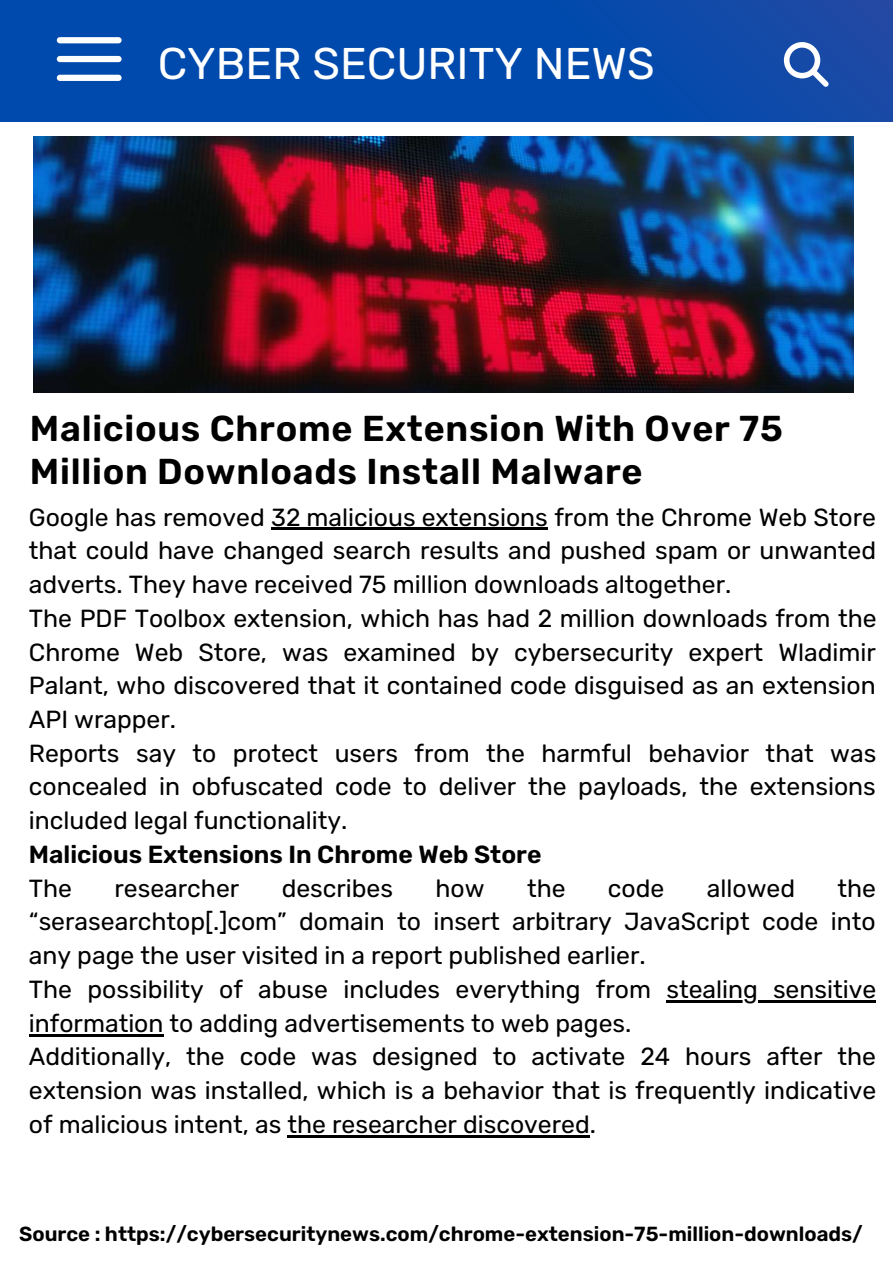
<style>
.page{position:relative;width:893px;height:1264px;background:#fff}
.page>*{position:absolute;margin:0;border:0;box-sizing:border-box;transform-origin:0 0}
.t1{font:44.4px "Rubik";color:#fff}
.t2{font:600 36px/42.8px "Rubik";letter-spacing:.02em;color:#000}
.t3{font:24.75px/33.8px "Rubik";color:#000}
.t4{font:600 24.75px "Rubik";color:#000}
.t5{font:600 20.4px "Rubik";color:#000}
</style>
<div class="page">
<img style="left:33px;top:136px;width:820px;height:257px">
<div style="left:0;top:0;width:892px;height:121px;background:linear-gradient(to right,#004baf,#114aa8)"></div>
<div style="left:57px;top:37px;width:65px;height:6px;background:#fff;border-radius:3px"></div>
<div style="left:57px;top:56px;width:65px;height:6px;background:#fff;border-radius:3px"></div>
<div style="left:57px;top:75px;width:65px;height:6px;background:#fff;border-radius:3px"></div>
<svg style="left:783px;top:42px;width:45px;height:45px"></svg>
<hr style="left:271px;top:528px;width:277px;height:2px;background:#000">
<hr style="left:666px;top:1000px;width:210px;height:2px;background:#000">
<hr style="left:29px;top:1033px;width:134px;height:3px;background:#000">
<hr style="left:287px;top:1135px;width:302px;height:2px;background:#000">
<h1 class="t1" style="left:158px;top:37px;width:498px">CYBER SECURITY NEWS</h1>
<h2 class="t2" style="left:30px;top:407px;width:754px">Malicious Chrome Extension With Over 75<br>Million Downloads Install Malware</h2>
<p class="t3" style="left:29px;top:500px;width:849px">Google has removed 32 malicious extensions from the Chrome Web Store that could have changed search results and pushed spam or unwanted adverts. They have received 75 million downloads altogether.<br>The PDF Toolbox extension, which has had 2 million downloads from the Chrome Web Store, was examined by cybersecurity expert Wladimir Palant, who discovered that it contained code disguised as an extension API wrapper.<br>Reports say to protect users from the harmful behavior that was concealed in obfuscated code to deliver the payloads, the extensions included legal functionality.</p>
<p class="t4" style="left:29px;top:839px;width:514px">Malicious Extensions In Chrome Web Store</p>
<p class="t3" style="left:29px;top:871px;width:45px">The</p>
<p class="t3" style="left:114px;top:871px;width:126px">researcher</p>
<p class="t3" style="left:282px;top:871px;width:113px">describes</p>
<p class="t3" style="left:435px;top:871px;width:51px">how</p>
<p class="t3" style="left:527px;top:871px;width:40px">the</p>
<p class="t3" style="left:608px;top:871px;width:58px">code</p>
<p class="t3" style="left:706px;top:871px;width:90px">allowed</p>
<p class="t3" style="left:29px;top:871px;width:848px;text-indent:808px">the “serasearchtop[.]com” domain to insert arbitrary JavaScript code into any page the user visited in a report published earlier.<br>The possibility of abuse includes everything from stealing sensitive information to adding advertisements to web pages.<br>Additionally, the code was designed to activate 24 hours after the extension was installed, which is a behavior that is frequently indicative of malicious intent, as the researcher discovered.</p>
<p class="t5" style="left:19px;top:1222px;width:845px">Source : https://cybersecuritynews.com/chrome-extension-75-million-downloads/</p>
</div>
